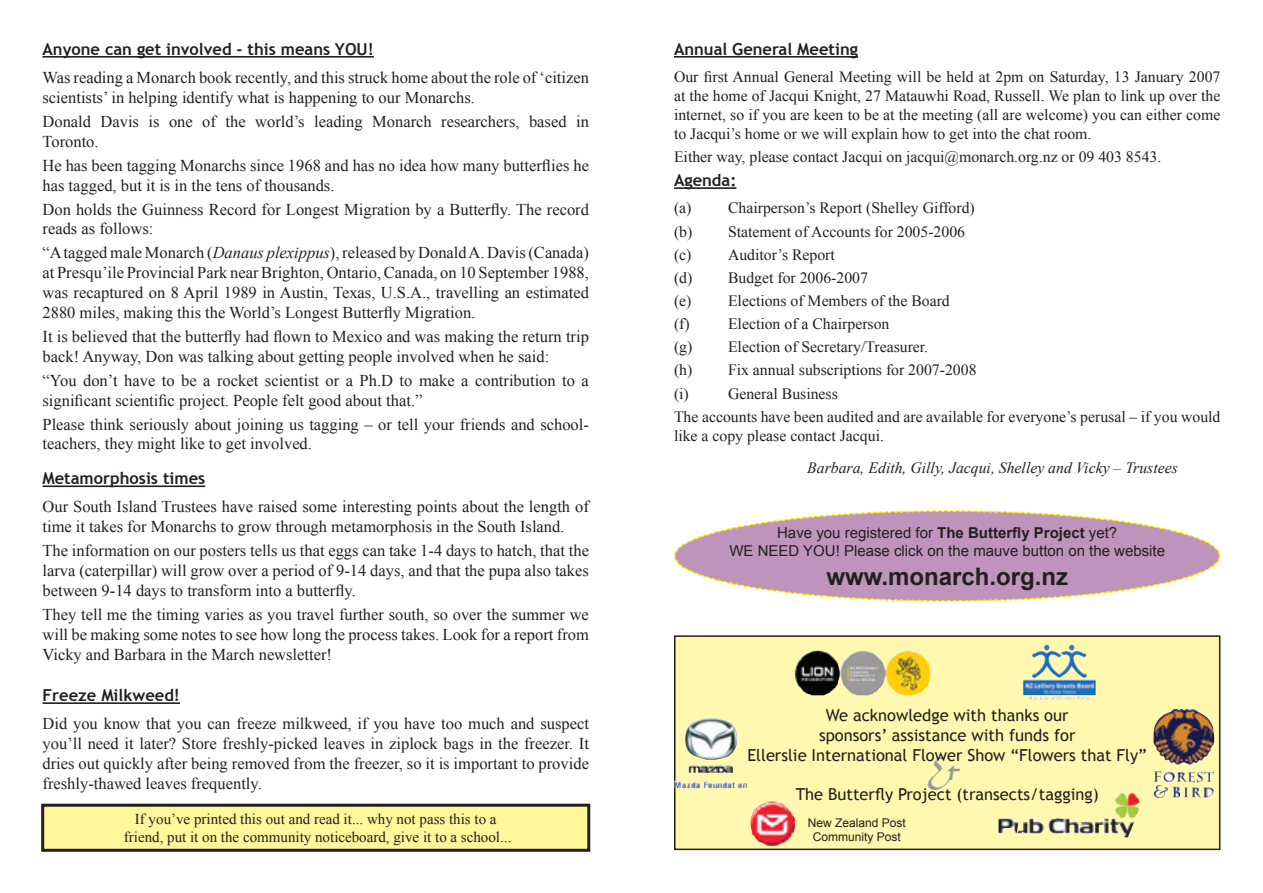
<style>
.page{position:relative;width:1263px;height:893px;background:#fff}
.page>*{position:absolute;margin:0;border:0;box-sizing:border-box;transform-origin:0 0}
.t1{font:39.9px "Aladdin";color:#97999c}
.t2{font:700 24px "Arial";color:#231f20}
.t3{font:16.5px/19.8px "Times New Roman";color:#231f20}
.t4{font:16.5px/19.8px "Trebuchet MS";color:#231f20;text-align:center}
.t5{font:700 16.5px "Trebuchet MS";color:#231f20}
.t6{font:15.75px/23.1px "Times New Roman";color:#231f20}
.t7{font:italic 15.75px "Times New Roman";color:#231f20}
.t8{font:15px/18px "Times New Roman";color:#231f20;text-align:center}
.t9{font:15px/18px "Arial";color:#231f20;text-align:center}
.t10{font:12px/14.4px "Arial";color:#231f20;text-align:center}
.s1{font-style:italic}
.s2{font-weight:700}
</style>
<div class="page">
<hr style="left:674px;top:56px;width:184px;height:2px;background:#231f20">
<hr style="left:674px;top:187px;width:62px;height:2px;background:#231f20">
<div style="left:675px;top:636px;width:545px;height:213px;background:#fff8ae"></div>
<div style="left:674px;top:635px;width:546px;height:215px;border:2px solid #231f20"></div>
<img style="left:674px;top:717px;width:73px;height:71px">
<img style="left:1023px;top:644px;width:73px;height:56px">
<img style="left:1154px;top:709px;width:60px;height:74px">
<img style="left:794px;top:650px;width:136px;height:45px">
<img style="left:998px;top:793px;width:142px;height:45px">
<img style="left:750px;top:801px;width:46px;height:45px">
<hr style="left:43px;top:56px;width:331px;height:2px;background:#231f20">
<hr style="left:43px;top:485px;width:162px;height:2px;background:#231f20">
<svg style="left:674px;top:510px;width:546px;height:92px"></svg>
<hr style="left:43px;top:702px;width:137px;height:2px;background:#231f20">
<div style="left:43px;top:805px;width:546px;height:45px;background:#fff79a"></div>
<div style="left:41px;top:804px;width:549px;height:48px;border:3px solid #231f20"></div>
<p class="t5" style="left:43px;top:39px;width:333px">Anyone can get involved - this means YOU!</p>
<p class="t3" style="left:43px;top:67px;width:548px">Was reading a Monarch book recently, and this struck home about the role of ‘citizen scientists’ in helping identify what is happening to our Monarchs.</p>
<p class="t3" style="left:43px;top:111px;width:548px">Donald Davis is one of the world’s leading Monarch researchers, based in<br>Toronto.</p>
<p class="t3" style="left:43px;top:155px;width:548px">He has been tagging Monarchs since 1968 and has no idea how many butterflies he has tagged, but it is in the tens of thousands.</p>
<p class="t3" style="left:43px;top:199px;width:548px">Don holds the Guinness Record for Longest Migration by a Butterfly. The record reads as follows:</p>
<p class="t3" style="left:43px;top:243px;width:548px;text-align:justify">“A tagged male Monarch (<span class="s1">Danaus plexippus</span>), released by Donald A. Davis (Canada) at Presqu’ile Provincial Park near Brighton, Ontario, Canada, on 10 September 1988, was recaptured on 8 April 1989 in Austin, Texas, U.S.A., travelling an estimated 2880 miles, making this the World’s Longest Butterfly Migration.</p>
<p class="t3" style="left:43px;top:326px;width:548px">It is believed that the butterfly had flown to Mexico and was making the return trip back! Anyway, Don was talking about getting people involved when he said:</p>
<p class="t3" style="left:43px;top:370px;width:548px">“You don’t have to be a rocket scientist or a Ph.D to make a contribution to a significant scientific project. People felt good about that.”</p>
<p class="t3" style="left:43px;top:414px;width:548px">Please think seriously about joining us tagging – or tell your friends and school&shy;teachers, they might like to get involved.</p>
<p class="t5" style="left:43px;top:468px;width:164px">Metamorphosis times</p>
<p class="t3" style="left:43px;top:497px;width:548px">Our South Island Trustees have raised some interesting points about the length of time it takes for Monarchs to grow through metamorphosis in the South Island.</p>
<p class="t3" style="left:43px;top:541px;width:548px;text-align:justify">The information on our posters tells us that eggs can take 1-4 days to hatch, that the larva (caterpillar) will grow over a period of 9-14 days, and that the pupa also takes between 9-14 days to transform into a butterfly.</p>
<p class="t3" style="left:43px;top:604px;width:548px;text-align:justify">They tell me the timing varies as you travel further south, so over the summer we will be making some notes to see how long the process takes. Look for a report from Vicky and Barbara in the March newsletter!</p>
<p class="t5" style="left:43px;top:685px;width:139px">Freeze Milkweed!</p>
<p class="t3" style="left:43px;top:714px;width:548px;text-align:justify">Did you know that you can freeze milkweed, if you have too much and suspect you’ll need it later? Store freshly-picked leaves in ziplock bags in the freezer. It dries out quickly after being removed from the freezer, so it is important to provide freshly-thawed leaves frequently.</p>
<p class="t8" style="left:124px;top:810px;width:389px">If you’ve printed this out and read it... why not pass this to a friend, put it on the community noticeboard, give it to a school...</p>
<p class="t5" style="left:674px;top:39px;width:185px">Annual General Meeting</p>
<p class="t6" style="left:674px;top:67px;width:548px;line-height:18.9px;text-align:justify">Our first Annual General Meeting will be held at 2pm on Saturday, 13 January 2007 at the home of Jacqui Knight, 27 Matauwhi Road, Russell. We plan to link up over the internet, so if you are keen to be at the meeting (all are welcome) you can either come to Jacqui’s home or we will explain how to get into the chat room.</p>
<p class="t6" style="left:674px;top:145px;width:489px">Either way, please contact Jacqui on jacqui@monarch.org.nz or 09 403 8543.</p>
<p class="t5" style="left:674px;top:170px;width:64px">Agenda:</p>
<p class="t6" style="left:674px;top:196px;width:302px">(a) Chairperson’s Report (Shelley Gifford) (b) Statement of Accounts for 2005-2006 (c) Auditor’s Report<br>(d) Budget for 2006-2007<br>(e) Elections of Members of the Board<br>(f)</p>
<p class="t6" style="left:674px;top:312px;width:304px;text-indent:54px">Election of a Chairperson<br>(g) Election of Secretary/Treasurer.<br>(h) Fix annual subscriptions for 2007-2008 (i)</p>
<p class="t6" style="left:674px;top:382px;width:548px;text-indent:54px">General Business<br>The accounts have been audited and are available for everyone’s perusal – if you would</p>
<p class="t6" style="left:674px;top:424px;width:211px">like a copy please contact Jacqui.</p>
<p class="t7" style="left:807px;top:456px;width:372px">Barbara, Edith, Gilly, Jacqui, Shelley and Vicky – Trustees</p>
<p class="t9" style="left:729px;top:524px;width:437px">Have you registered for <span class="s2">The Butterfly Project</span> yet?<br>WE NEED YOU! Please click on the mauve button on the website</p>
<h2 class="t2" style="left:826px;top:561px;width:243px">www.monarch.org.nz</h2>
<p class="t4" style="left:747px;top:706px;width:401px">We acknowledge with thanks our<br>sponsors’ assistance with funds for<br>Ellerslie International Flower Show “Flowers that Fly”</p>
<p class="t4" style="left:796px;top:785px;width:305px">The Butterfly Project (transects/tagging)</p>
<h1 class="t1" style="left:929px;top:743px;width:34px">&amp;</h1>
<p class="t10" style="left:808px;top:815px;width:100px">New Zealand Post<br>Community Post</p>
</div>
